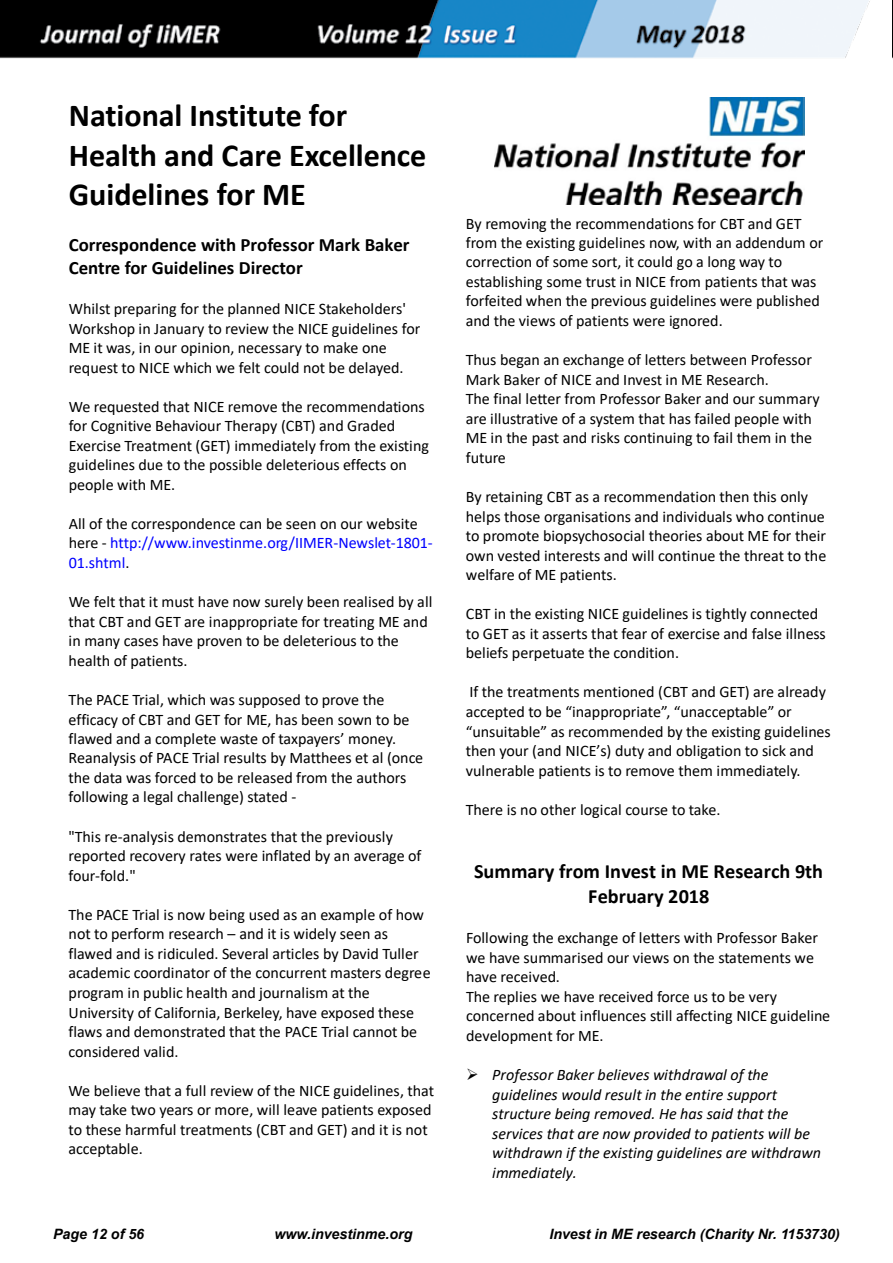
<style>
.page{position:relative;width:893px;height:1263px;background:#fff}
.page>*{position:absolute;margin:0;border:0;box-sizing:border-box;transform-origin:0 0}
.t1{font:700 32.1px/39.2px "Calibri";letter-spacing:-.005em;color:#000}
.t2{font:700 20.25px/24.9px "Calibri";color:#000;text-align:center}
.t3{font:700 18.9px/23.1px "Calibri";color:#000}
.t4{font:16.05px/19.5px "Calibri";color:#000}
.t5{font:italic 16.05px/19.5px "Calibri";color:#000}
.t6{font:16.05px/19.5px "Calibri";letter-spacing:-.005em;color:#00f}
.t7{font:italic 700 14.25px "Arial";color:#000}
.s1{color:#000}
</style>
<div class="page">
<img style="left:0;top:0;width:870px;height:99px">
<img style="left:892px;top:0;width:1px;height:59px">
<img style="left:40px;top:69px;width:593px;height:1px">
<img style="left:633px;top:69px;width:109px;height:1px">
<img style="left:742px;top:69px;width:46px;height:1px">
<img style="left:494px;top:97px;width:310px;height:107px">
<h1 class="t1" style="left:69px;top:96px;width:359px">National Institute for<br>Health and Care Excellence<br>Guidelines for ME</h1>
<p class="t3" style="left:69px;top:233px;width:342px">Correspondence with Professor Mark Baker<br>Centre for Guidelines Director</p>
<p class="t4" style="left:69px;top:299px;width:353px">Whilst preparing for the planned NICE Stakeholders' Workshop in January to review the NICE guidelines for ME it was, in our opinion, necessary to make one request to NICE which we felt could not be delayed.</p>
<p class="t4" style="left:69px;top:396px;width:362px">We requested that NICE remove the recommendations for Cognitive Behaviour Therapy (CBT) and Graded Exercise Treatment (GET) immediately from the existing guidelines due to the possible deleterious effects on people with ME.</p>
<p class="t6" style="left:69px;top:513px;width:366px"><span class="s1">All of the correspondence can be seen on our website here -</span> http://www.investinme.org/IIMER-Newslet-1801-<br>01.shtml<span class="s1">.</span></p>
<p class="t4" style="left:69px;top:592px;width:365px">We felt that it must have now surely been realised by all that CBT and GET are inappropriate for treating ME and in many cases have proven to be deleterious to the health of patients.</p>
<p class="t4" style="left:69px;top:689px;width:356px">The PACE Trial, which was supposed to prove the efficacy of CBT and GET for ME, has been sown to be flawed and a complete waste of taxpayers’ money.<br>Reanalysis of PACE Trial results by Matthees et al (once the data was forced to be released from the authors following a legal challenge) stated -</p>
<p class="t4" style="left:69px;top:826px;width:354px">"This re-analysis demonstrates that the previously reported recovery rates were inflated by an average of four-fold."</p>
<p class="t4" style="left:69px;top:904px;width:364px">The PACE Trial is now being used as an example of how not to perform research – and it is widely seen as flawed and is ridiculed. Several articles by David Tuller academic coordinator of the concurrent masters degree program in public health and journalism at the University of California, Berkeley, have exposed these flaws and demonstrated that the PACE Trial cannot be considered valid.</p>
<p class="t4" style="left:69px;top:1080px;width:367px">We believe that a full review of the NICE guidelines, that may take two years or more, will leave patients exposed to these harmful treatments (CBT and GET) and it is not acceptable.</p>
<p class="t4" style="left:466px;top:213px;width:359px">By removing the recommendations for CBT and GET from the existing guidelines now, with an addendum or correction of some sort, it could go a long way to establishing some trust in NICE from patients that was forfeited when the previous guidelines were published and the views of patients were ignored.</p>
<p class="t4" style="left:466px;top:350px;width:355px">Thus began an exchange of letters between Professor Mark Baker of NICE and Invest in ME Research.<br>The final letter from Professor Baker and our summary are illustrative of a system that has failed people with ME in the past and risks continuing to fail them in the future</p>
<p class="t4" style="left:466px;top:487px;width:362px">By retaining CBT as a recommendation then this only helps those organisations and individuals who continue to promote biopsychosocial theories about ME for their own vested interests and will continue the threat to the welfare of ME patients.</p>
<p class="t4" style="left:466px;top:604px;width:361px">CBT in the existing NICE guidelines is tightly connected to GET as it asserts that fear of exercise and false illness beliefs perpetuate the condition.</p>
<p class="t4" style="left:466px;top:682px;width:366px">If the treatments mentioned (CBT and GET) are already accepted to be “inappropriate”, “unacceptable” or “unsuitable” as recommended by the existing guidelines then your (and NICE’s) duty and obligation to sick and vulnerable patients is to remove them immediately.</p>
<p class="t4" style="left:466px;top:799px;width:256px">There is no other logical course to take.</p>
<p class="t2" style="left:474px;top:858px;width:351px">Summary from Invest in ME Research 9th<br>February 2018</p>
<p class="t4" style="left:466px;top:927px;width:366px">Following the exchange of letters with Professor Baker we have summarised our views on the statements we have received.<br>The replies we have received force us to be very concerned about influences still affecting NICE guideline development for ME.</p>
<p class="t5" style="left:492px;top:1064px;width:330px;text-indent:-26px">➢ Professor Baker believes withdrawal of the guidelines would result in the entire support structure being removed. He has said that the services that are now provided to patients will be withdrawn if the existing guidelines are withdrawn immediately.</p>
<p class="t7" style="left:53px;top:1224px;width:93px">Page 12 of 56</p>
<p class="t7" style="left:274px;top:1224px;width:140px">www.investinme.org</p>
<p class="t7" style="left:549px;top:1224px;width:292px">Invest in ME research (Charity Nr. 1153730)</p>
</div>
